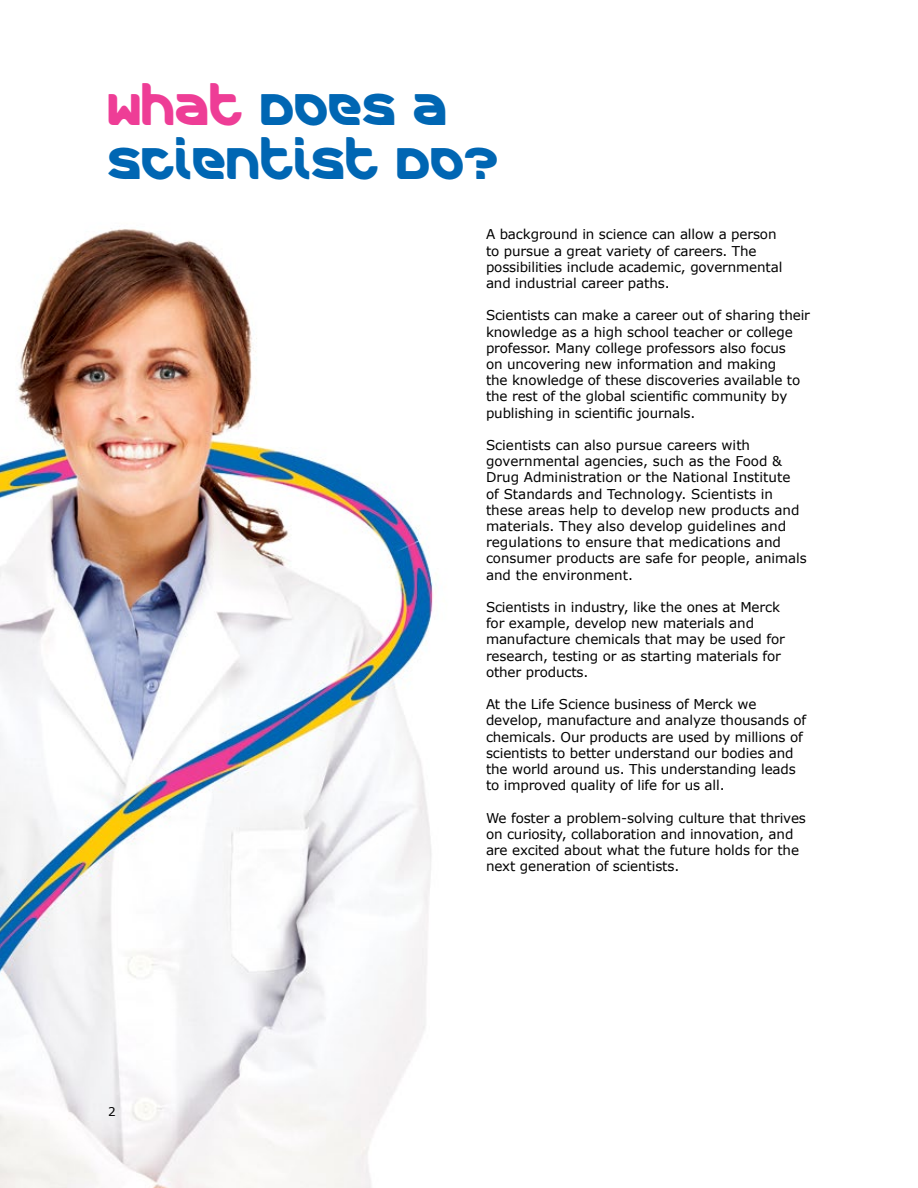
<style>
.page{position:relative;width:918px;height:1188px;background:#fff}
.page>*{position:absolute;margin:0;border:0;box-sizing:border-box;transform-origin:0 0}
.t1{font:45px/54px "Merck";color:#0066b3}
.t2{font:13.5px/16.2px "Verdana";letter-spacing:-.01em;color:#000}
.t3{font:12px "Verdana";color:#000}
.s1{color:#ee3d96}
</style>
<div class="page">
<img style="left:0;top:229px;width:433px;height:959px">
<h1 class="t1" style="left:108px;top:83px;width:392px"><span class="s1">WHAT</span> DOES A<br>SCIENTIST DO?</h1>
<p class="t3" style="left:108px;top:1104px;width:9px">2</p>
<p class="t2" style="left:486px;top:227px;width:298px">A background in science can allow a person to pursue a great variety of careers. The possibilities include academic, governmental and industrial career paths.</p>
<p class="t2" style="left:486px;top:308px;width:326px">Scientists can make a career out of sharing their knowledge as a high school teacher or college professor. Many college professors also focus<br>on uncovering new information and making<br>the knowledge of these discoveries available to the rest of the global scientific community by publishing in scientific journals.</p>
<p class="t2" style="left:486px;top:437px;width:322px">Scientists can also pursue careers with governmental agencies, such as the Food &amp; Drug Administration or the National Institute<br>of Standards and Technology. Scientists in these areas help to develop new products and materials. They also develop guidelines and regulations to ensure that medications and consumer products are safe for people, animals and the environment.</p>
<p class="t2" style="left:486px;top:599px;width:300px">Scientists in industry, like the ones at Merck for example, develop new materials and manufacture chemicals that may be used for research, testing or as starting materials for other products.</p>
<p class="t2" style="left:486px;top:696px;width:322px">At the Life Science business of Merck we develop, manufacture and analyze thousands of chemicals. Our products are used by millions of scientists to better understand our bodies and the world around us. This understanding leads to improved quality of life for us all.</p>
<p class="t2" style="left:486px;top:810px;width:322px">We foster a problem-solving culture that thrives on curiosity, collaboration and innovation, and are excited about what the future holds for the next generation of scientists.</p>
</div>
